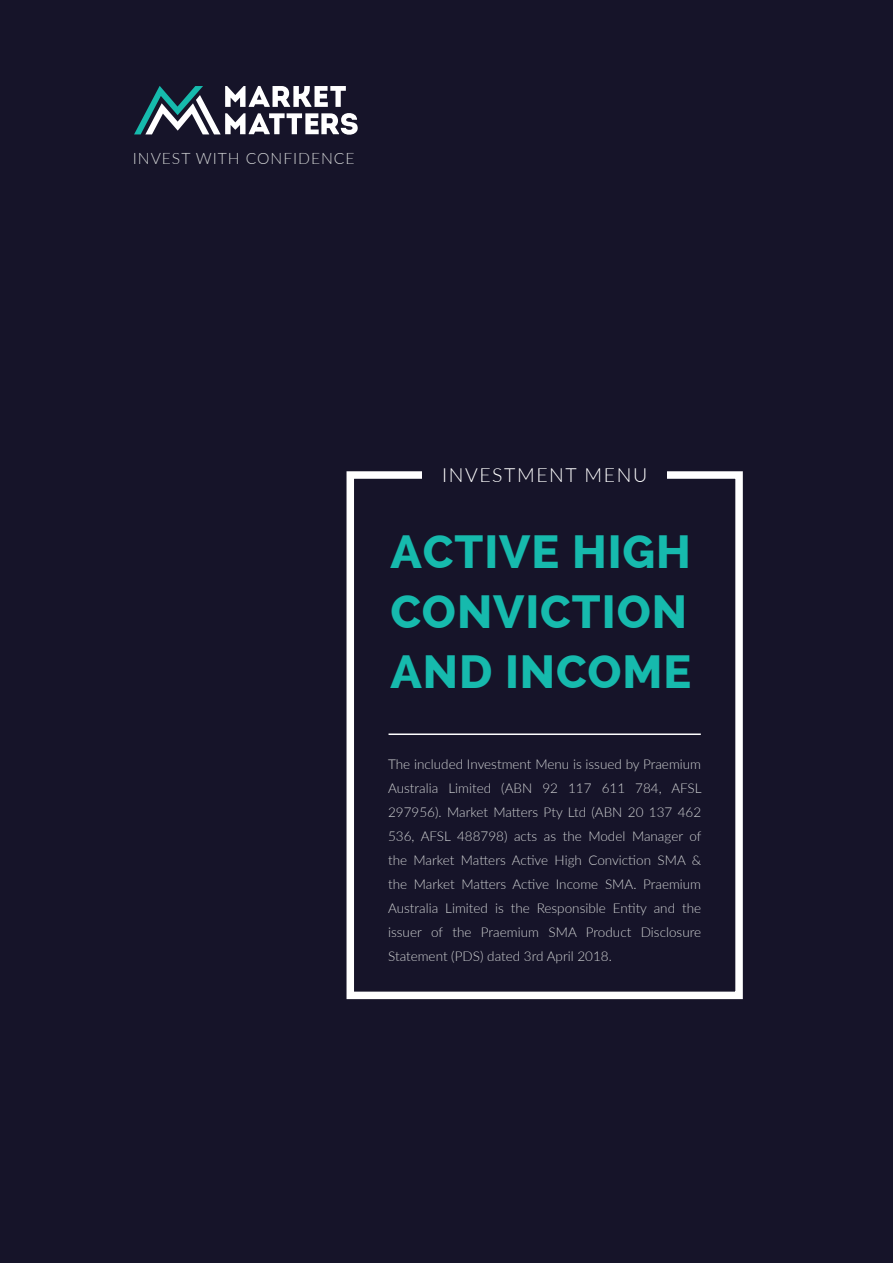
<style>
.page{position:relative;width:893px;height:1263px;background:#161429}
.page>*{position:absolute;margin:0;border:0;box-sizing:border-box;transform-origin:0 0}
.t1{font:800 46.5px/60px "Raleway";letter-spacing:.02em;color:#16baad;text-align:justify}
.t2{font:300 19.5px "Lato";letter-spacing:.08em;color:#fff}
.t3{font:300 15.75px "Lato";letter-spacing:.06em;color:#d1d3d4}
.t4{font:300 13.5px/24px "Lato";color:#d1d3d4;text-align:justify}
</style>
<div class="page">
<div style="left:346px;top:471px;width:397px;height:528px;border:8px solid #fff"></div>
<div style="left:422px;top:466px;width:245px;height:17px;background:#161429"></div>
<svg style="left:134px;top:86px;width:224px;height:49px"></svg>
<hr style="left:388px;top:733px;width:313px;height:2px;background:#fff">
<p class="t3" style="left:133px;top:148px;width:223px">INVEST WITH CONFIDENCE</p>
<h2 class="t2" style="left:442px;top:461px;width:207px">INVESTMENT MENU</h2>
<h1 class="t1" style="left:391px;top:522px;width:302px">ACTIVE HIGH CONVICTION AND INCOME</h1>
<p class="t4" style="left:388px;top:751px;width:315px">The included Investment Menu is issued by Praemium Australia Limited (ABN 92 117 611 784, AFSL 297956). Market Matters Pty Ltd (ABN 20 137 462<br>536, AFSL 488798) acts as the Model Manager of the Market Matters Active High Conviction SMA &amp; the Market Matters Active Income SMA. Praemium Australia Limited is the Responsible Entity and the issuer of the Praemium SMA Product Disclosure Statement (PDS) dated 3rd April 2018.</p>
</div>
